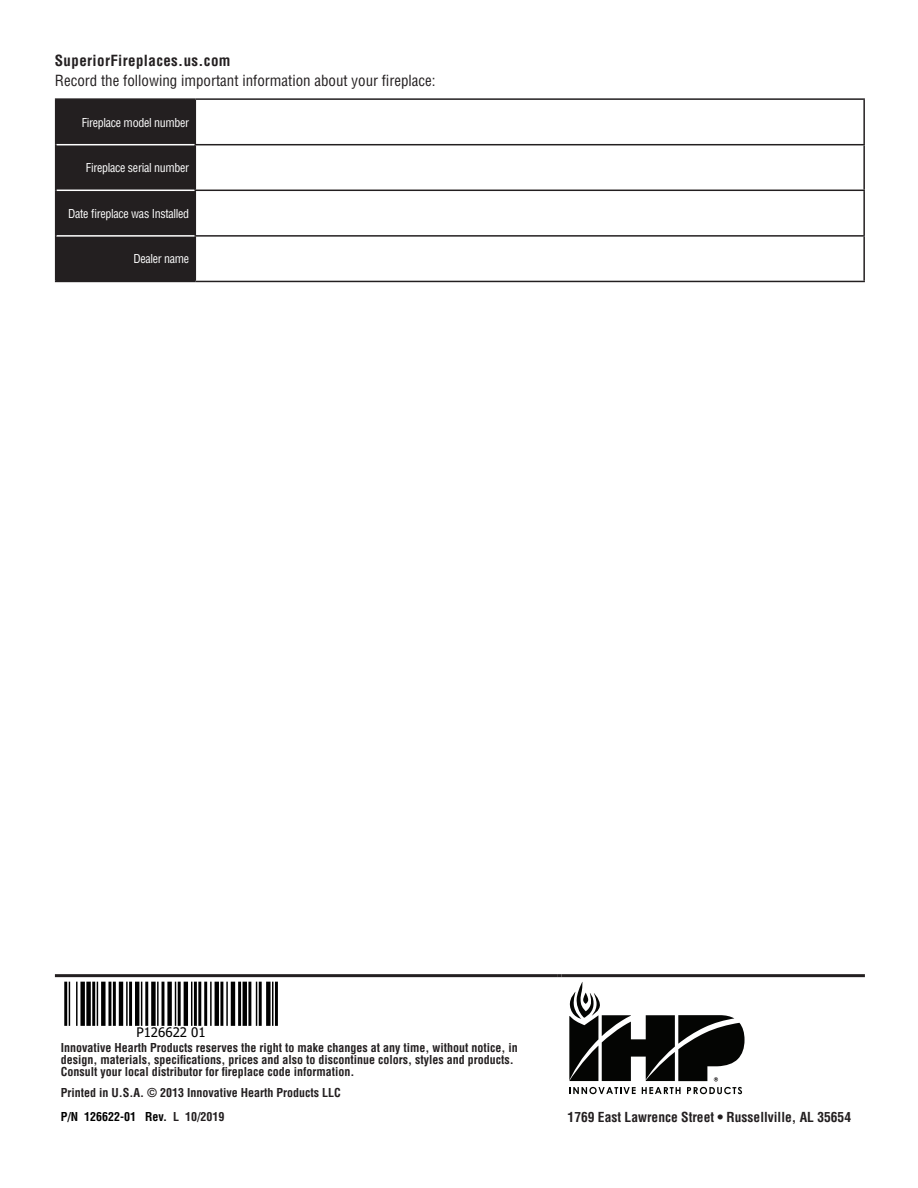
<style>
.page{position:relative;width:918px;height:1188px;background:#fff}
.page>*{position:absolute;margin:0;border:0;box-sizing:border-box;transform-origin:0 0}
.t1{font:condensed 15px "Helvetica";color:#231f20}
.t2{font:700 condensed 15px "Helvetica";letter-spacing:.025em;color:#231f20}
.t3{font:700 condensed 13.5px "Helvetica";color:#231f20}
.t4{font:13.2px "Tahoma";color:#000}
.t5{font:700 condensed 12px/12px "Helvetica";color:#231f20}
.t6{font:condensed 12px "Helvetica";letter-spacing:-.025em;color:#fff}
.s1{color:#000}
</style>
<div class="page">
<div style="left:56px;top:100px;width:139px;height:181px;background:#231f20"></div>
<hr style="left:863px;top:100px;width:2px;height:44px;background:#231f20">
<hr style="left:863px;top:145px;width:2px;height:45px;background:#231f20">
<hr style="left:863px;top:191px;width:2px;height:44px;background:#231f20">
<hr style="left:863px;top:237px;width:2px;height:44px;background:#231f20">
<hr style="left:55px;top:98px;width:140px;height:2px;background:#231f20">
<hr style="left:55px;top:100px;width:1px;height:45px;background:#231f20">
<hr style="left:55px;top:236px;width:1px;height:45px;background:#231f20">
<hr style="left:55px;top:281px;width:140px;height:1px;background:#231f20">
<hr style="left:195px;top:98px;width:670px;height:2px;background:#231f20">
<hr style="left:195px;top:100px;width:1px;height:44px;background:#231f20">
<hr style="left:195px;top:144px;width:670px;height:1px;background:#231f20">
<hr style="left:195px;top:190px;width:670px;height:1px;background:#231f20">
<hr style="left:195px;top:235px;width:670px;height:2px;background:#231f20">
<hr style="left:195px;top:237px;width:1px;height:44px;background:#231f20">
<hr style="left:195px;top:281px;width:670px;height:1px;background:#231f20">
<hr style="left:56px;top:144px;width:139px;height:1px;background:#fff">
<hr style="left:56px;top:190px;width:139px;height:1px;background:#fff">
<hr style="left:56px;top:235px;width:139px;height:2px;background:#fff">
<hr style="left:55px;top:145px;width:1px;height:45px;background:#231f20">
<hr style="left:195px;top:145px;width:1px;height:45px;background:#231f20">
<hr style="left:55px;top:190px;width:1px;height:46px;background:#231f20">
<hr style="left:195px;top:191px;width:1px;height:44px;background:#231f20">
<hr style="left:55px;top:974px;width:502px;height:3px;background:#231f20">
<svg style="left:557px;top:974px;width:5px;height:3px"></svg>
<hr style="left:562px;top:974px;width:303px;height:3px;background:#231f20">
<svg style="left:67px;top:982px;width:207px;height:44px"></svg>
<hr style="left:64px;top:982px;width:3px;height:44px;background:#000">
<hr style="left:69px;top:982px;width:1px;height:44px;background:#000">
<hr style="left:76px;top:982px;width:2px;height:44px;background:#000">
<div style="left:80px;top:982px;width:5px;height:44px;background:#000"></div>
<div style="left:86px;top:982px;width:5px;height:44px;background:#000"></div>
<hr style="left:92px;top:982px;width:3px;height:44px;background:#000">
<hr style="left:97px;top:982px;width:1px;height:44px;background:#000">
<div style="left:101px;top:982px;width:5px;height:44px;background:#000"></div>
<hr style="left:108px;top:982px;width:3px;height:44px;background:#000">
<hr style="left:113px;top:982px;width:3px;height:44px;background:#000">
<hr style="left:119px;top:982px;width:4px;height:44px;background:#000">
<hr style="left:126px;top:982px;width:2px;height:44px;background:#000">
<hr style="left:129px;top:982px;width:3px;height:44px;background:#000">
<hr style="left:135px;top:982px;width:4px;height:44px;background:#000">
<hr style="left:141px;top:982px;width:1px;height:44px;background:#000">
<hr style="left:145px;top:982px;width:3px;height:44px;background:#000">
<div style="left:151px;top:982px;width:5px;height:44px;background:#000"></div>
<hr style="left:157px;top:982px;width:2px;height:44px;background:#000">
<hr style="left:162px;top:982px;width:2px;height:44px;background:#000">
<div style="left:167px;top:982px;width:5px;height:44px;background:#000"></div>
<hr style="left:175px;top:982px;width:1px;height:44px;background:#000">
<hr style="left:178px;top:982px;width:3px;height:44px;background:#000">
<hr style="left:184px;top:982px;width:4px;height:44px;background:#000">
<hr style="left:191px;top:982px;width:1px;height:44px;background:#000">
<hr style="left:194px;top:982px;width:3px;height:44px;background:#000">
<hr style="left:198px;top:982px;width:3px;height:44px;background:#000">
<hr style="left:204px;top:982px;width:3px;height:44px;background:#000">
<hr style="left:210px;top:982px;width:2px;height:44px;background:#000">
<hr style="left:215px;top:982px;width:4px;height:44px;background:#000">
<hr style="left:220px;top:982px;width:3px;height:44px;background:#000">
<hr style="left:226px;top:982px;width:2px;height:44px;background:#000">
<hr style="left:231px;top:982px;width:4px;height:44px;background:#000">
<hr style="left:238px;top:982px;width:3px;height:44px;background:#000">
<hr style="left:243px;top:982px;width:4px;height:44px;background:#000">
<hr style="left:248px;top:982px;width:3px;height:44px;background:#000">
<hr style="left:256px;top:982px;width:1px;height:44px;background:#000">
<hr style="left:259px;top:982px;width:3px;height:44px;background:#000">
<div style="left:266px;top:982px;width:5px;height:44px;background:#000"></div>
<hr style="left:272px;top:982px;width:1px;height:44px;background:#000">
<hr style="left:275px;top:982px;width:3px;height:44px;background:#000">
<svg style="left:569px;top:982px;width:176px;height:112px"></svg>
<p class="t2" style="left:55px;top:51px;width:177px">SuperiorFireplaces.us.com</p>
<p class="t1" style="left:55px;top:72px;width:382px">Record the following important information about your fireplace:</p>
<p class="t6" style="left:82px;top:115px;width:109px">Fireplace model number</p>
<p class="t6" style="left:86px;top:160px;width:105px">Fireplace serial number</p>
<p class="t6" style="left:68px;top:206px;width:123px">Date fireplace was Installed</p>
<p class="t6" style="left:133px;top:252px;width:57px">Dealer name</p>
<p class="t4" style="left:136px;top:1024px;width:71px">P126622 01</p>
<p class="t5" style="left:61px;top:1042px;width:458px">Innovative Hearth Products reserves the right to make changes at any time, without notice, in design, materials, specifications, prices and also to discontinue colors, styles and products.<br>Consult your local distributor for fireplace code information.</p>
<p class="t5" style="left:61px;top:1080px;width:281px;line-height:24.3px">Printed in U.S.A. © 2013 Innovative Hearth Products LLC<br><span class="s1">P/N 126622-01 Rev.</span> L 10/2019</p>
<p class="t3" style="left:568px;top:1109px;width:285px">1769 East Lawrence Street • Russellville, AL 35654</p>
</div>
